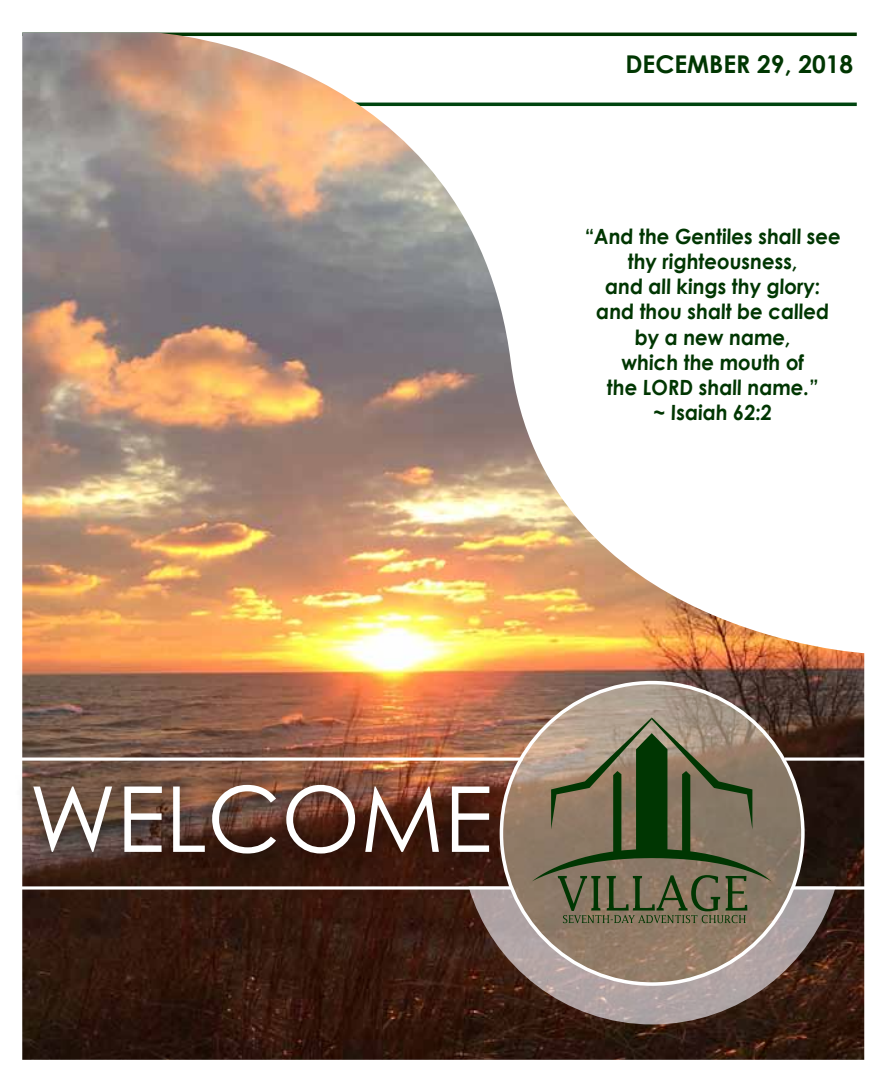
<style>
.page{position:relative;width:882px;height:1071px;background:#fff}
.page>*{position:absolute;margin:0;border:0;box-sizing:border-box;transform-origin:0 0}
.t1{font:91px "Century Gothic";color:#fff}
.t2{font:700 24.5px "Century Gothic";color:#003602}
.t3{font:700 21px/25.2px "Century Gothic";color:#003602;text-align:center;scale:.94 1}
</style>
<div class="page">
<img style="left:22px;top:33px;width:842px;height:1027px">
<svg style="left:501px;top:683px;width:302px;height:301px;background:#a19080"></svg>
<svg style="left:469px;top:886px;width:367px;height:138px;background:#857168"></svg>
<hr style="left:785px;top:758px;width:97px;height:3px;background:#fff">
<hr style="left:0;top:758px;width:523px;height:3px;background:#fff">
<svg style="left:792px;top:886px;width:73px;height:4px"></svg>
<svg style="left:22px;top:886px;width:489px;height:4px"></svg>
<div style="left:14px;top:765px;width:495px;height:109px;background:#000;opacity:.92"></div>
<svg style="left:532px;top:717px;width:239px;height:206px;background:#777259"></svg>
<p class="t2" style="left:625px;top:48px;width:229px">December 29, 2018</p>
<p class="t3" style="left:584px;top:223px;width:275px">“And the Gentiles shall see thy righteousness,<br>and all kings thy glory: and thou shalt be called by a new name,<br>which the mouth of<br>the LORD shall name.”<br>~ Isaiah 62:2</p>
<h1 class="t1" style="left:29px;top:755px;width:465px">WELCOME</h1>
</div>
